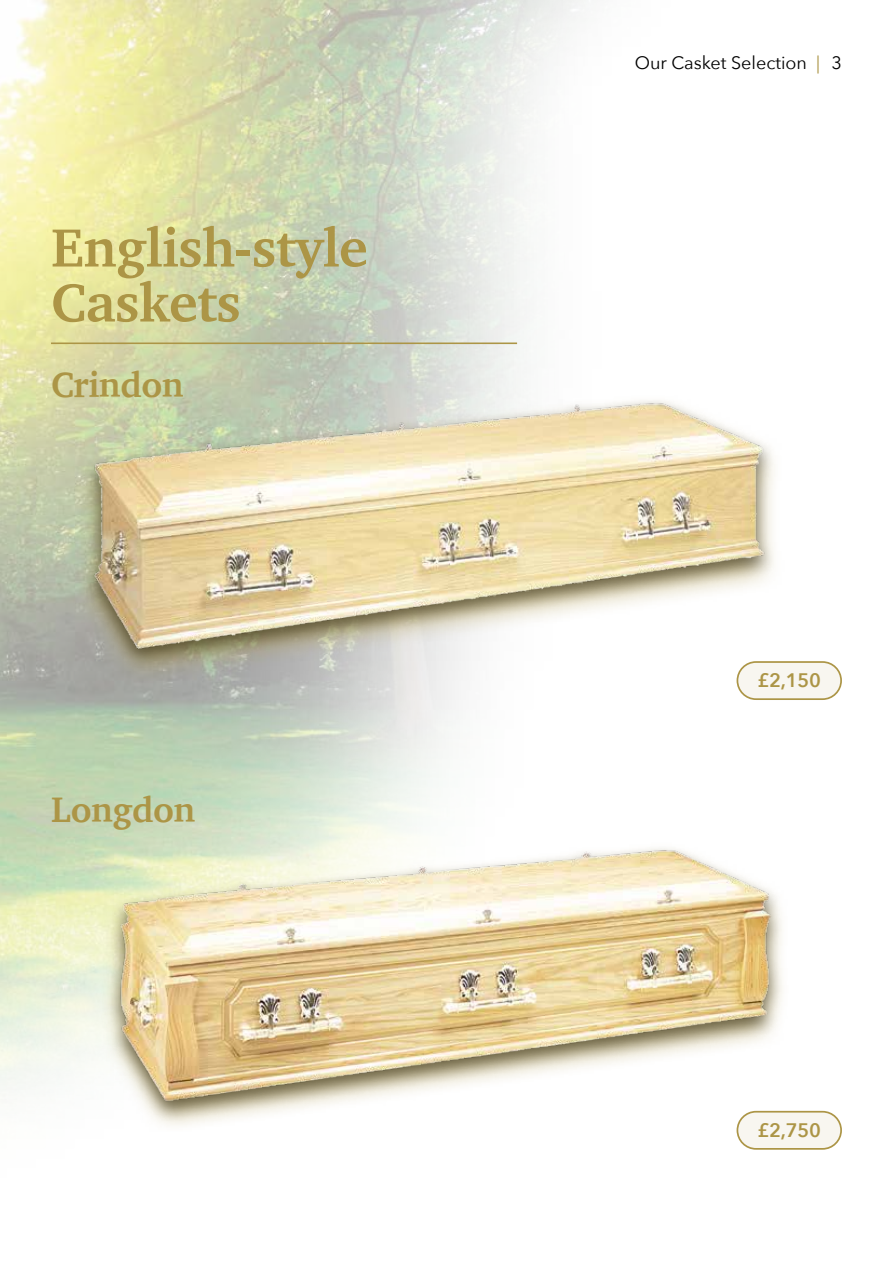
<style>
.page{position:relative;width:893px;height:1263px;background:#fff}
.page>*{position:absolute;margin:0;border:0;box-sizing:border-box;transform-origin:0 0}
.t1{font:700 55.05px/55.1px "Charter";letter-spacing:-.01em;color:#ac9546}
.t2{font:700 36px "Charter";letter-spacing:-.01em;color:#ac9546}
.t3{font:600 19.5px "Avenir Next";letter-spacing:-.01em;color:#ac9546}
.t4{font:18px "Avenir Next";color:#000}
.s1{color:#ac9546}
</style>
<div class="page">
<img style="left:0;top:0;width:585px;height:1096px">
<div style="left:72px;top:394px;width:713px;height:291px;background:#ac9546;opacity:.75"></div>
<img style="left:85px;top:384px;width:689px;height:316px">
<img style="left:88px;top:832px;width:712px;height:315px">
<hr style="left:51px;top:342px;width:466px;height:2px;background:#ac9546">
<div style="left:737px;top:662px;width:104px;height:37px;background:#f8f6f0;border-radius:19px"></div>
<div style="left:737px;top:661px;width:105px;height:39px;border:2px solid #ac9546;border-radius:19px"></div>
<div style="left:737px;top:1112px;width:104px;height:37px;background:#f8f6f0;border-radius:19px"></div>
<div style="left:737px;top:1111px;width:105px;height:39px;border:2px solid #ac9546;border-radius:19px"></div>
<h1 class="t1" style="left:51px;top:219px;width:318px">English-style<br>Caskets</h1>
<h2 class="t2" style="left:51px;top:353px;width:134px">Crindon</h2>
<h2 class="t2" style="left:51px;top:778px;width:146px">Longdon</h2>
<p class="t4" style="left:635px;top:48px;width:209px">Our Casket Selection <span class="s1">|</span> 3</p>
<p class="t3" style="left:757px;top:663px;width:65px">£2,150</p>
<p class="t3" style="left:757px;top:1113px;width:65px">£2,750</p>
</div>
